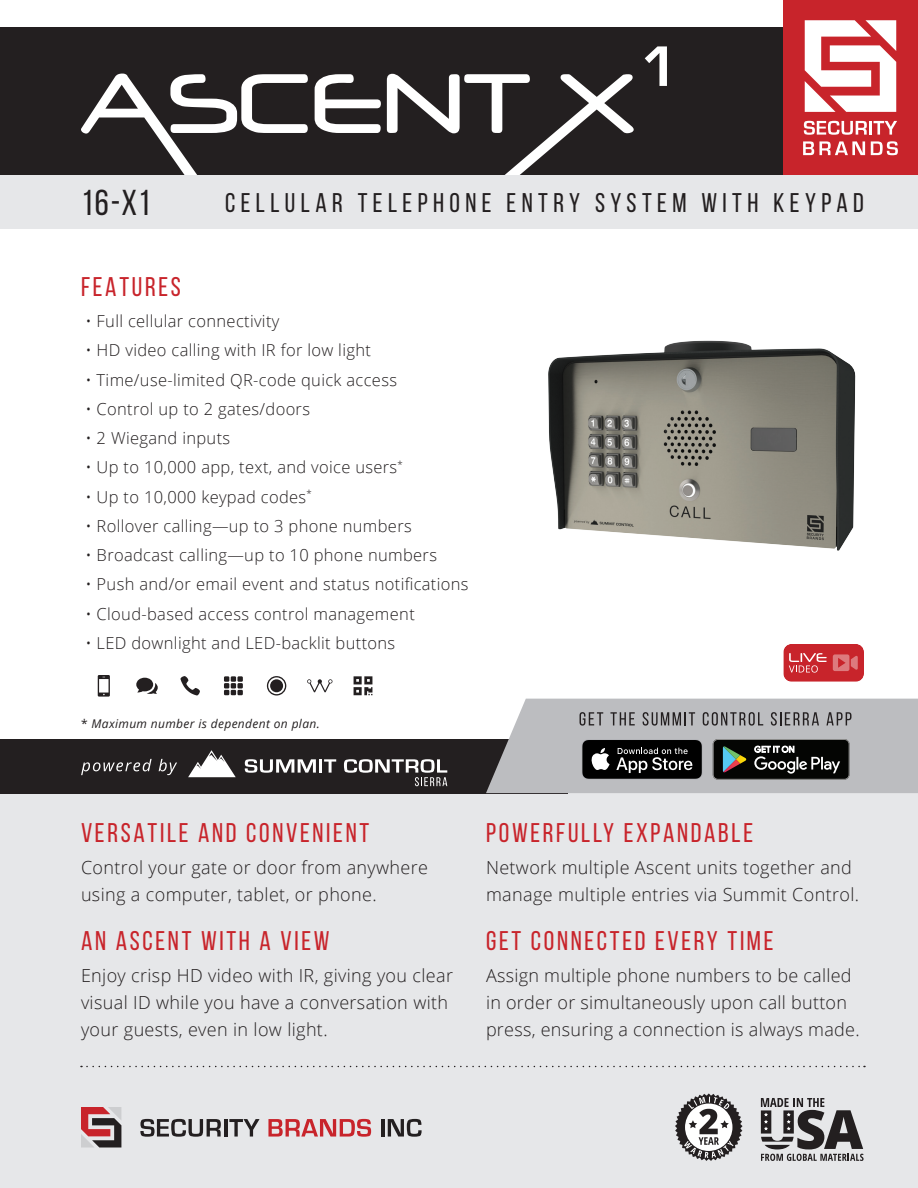
<style>
.page{position:relative;width:918px;height:1188px;background:#fff}
.page>*{position:absolute;margin:0;border:0;box-sizing:border-box;transform-origin:0 0}
.t1{font:36px "Bebas Neue";color:#231f20}
.t2{font:27px "Bebas Neue";letter-spacing:.1em;color:#c8242b}
.t3{font:27px "Bebas Neue";letter-spacing:.2em;color:#231f20}
.t4{font:300 18px/27px "Open Sans";letter-spacing:.02em;color:#231f20}
.t5{font:300 16.5px "Open Sans";letter-spacing:.02em;color:#231f20}
.t6{font:italic 12px "Open Sans";letter-spacing:.03em;color:#231f20}
.s1{font-style:normal}
</style>
<div class="page">
<div style="left:0;top:793px;width:918px;height:395px;background:#e6e7e9"></div>
<div style="left:0;top:739px;width:568px;height:54px;background:#231f20"></div>
<img style="left:548px;top:340px;width:308px;height:211px">
<svg style="left:783px;top:644px;width:81px;height:38px;background:#cf4046"></svg>
<svg style="left:81px;top:1066px;width:784px;height:1px"></svg>
<svg style="left:81px;top:759px;width:71px;height:16px"></svg>
<svg style="left:159px;top:759px;width:18px;height:16px"></svg>
<svg style="left:324px;top:759px;width:12px;height:14px"></svg>
<hr style="left:319px;top:759px;width:3px;height:14px;background:#fff">
<svg style="left:245px;top:759px;width:71px;height:14px"></svg>
<svg style="left:188px;top:750px;width:48px;height:27px"></svg>
<svg style="left:344px;top:759px;width:103px;height:27px"></svg>
<svg style="left:136px;top:678px;width:22px;height:16px"></svg>
<svg style="left:180px;top:676px;width:20px;height:20px"></svg>
<svg style="left:224px;top:676px;width:19px;height:19px"></svg>
<svg style="left:98px;top:675px;width:12px;height:22px"></svg>
<svg style="left:307px;top:679px;width:26px;height:13px"></svg>
<svg style="left:267px;top:676px;width:19px;height:20px"></svg>
<div style="left:270px;top:679px;width:13px;height:13px;background:#231f20;border-radius:50%"></div>
<svg style="left:354px;top:676px;width:18px;height:19px"></svg>
<svg style="left:486px;top:699px;width:432px;height:94px;background:#939496"></svg>
<svg style="left:81px;top:1107px;width:40px;height:40px"></svg>
<svg style="left:140px;top:1119px;width:81px;height:18px"></svg>
<hr style="left:224px;top:1119px;width:3px;height:18px;background:#231f20">
<svg style="left:229px;top:1119px;width:31px;height:18px"></svg>
<svg style="left:268px;top:1119px;width:103px;height:18px"></svg>
<hr style="left:381px;top:1119px;width:3px;height:18px;background:#231f20">
<svg style="left:388px;top:1119px;width:34px;height:18px"></svg>
<svg style="left:675px;top:1093px;width:68px;height:68px"></svg>
<svg style="left:761px;top:1098px;width:103px;height:63px"></svg>
<div style="left:0;top:27px;width:783px;height:149px;background:#231f20"></div>
<div style="left:783px;top:0;width:135px;height:176px;background:#c8242b"></div>
<svg style="left:803px;top:141px;width:62px;height:14px"></svg>
<svg style="left:871px;top:141px;width:27px;height:14px"></svg>
<svg style="left:804px;top:121px;width:63px;height:14px"></svg>
<hr style="left:869px;top:121px;width:3px;height:14px;background:#fff">
<svg style="left:874px;top:121px;width:23px;height:14px"></svg>
<svg style="left:805px;top:20px;width:91px;height:92px"></svg>
<svg style="left:81px;top:74px;width:227px;height:102px"></svg>
<svg style="left:315px;top:74px;width:66px;height:59px"></svg>
<svg style="left:387px;top:74px;width:247px;height:102px"></svg>
<svg style="left:645px;top:46px;width:22px;height:40px"></svg>
<div style="left:0;top:176px;width:918px;height:54px;background:#e6e7e9"></div>
<h1 class="t1" style="left:81px;top:183px;width:71px">16-X1</h1>
<h2 class="t3" style="left:225px;top:188px;width:640px">CELLULAR TELEPHONE ENTRY SYSTEM WITH KEYPAD</h2>
<h2 class="t2" style="left:81px;top:272px;width:101px">FEATURES</h2>
<p class="t5" style="left:86px;top:310px;width:195px">• Full cellular connectivity</p>
<p class="t5" style="left:86px;top:339px;width:287px">• HD video calling with IR for low light</p>
<p class="t5" style="left:86px;top:368px;width:313px">• Time/use-limited QR-code quick access</p>
<p class="t5" style="left:86px;top:398px;width:226px">• Control up to 2 gates/doors</p>
<p class="t5" style="left:86px;top:427px;width:146px">• 2 Wiegand inputs</p>
<p class="t5" style="left:86px;top:456px;width:319px">• Up to 10,000 app, text, and voice users<sup>*</sup></p>
<p class="t5" style="left:86px;top:485px;width:228px">• Up to 10,000 keypad codes<sup>*</sup></p>
<p class="t5" style="left:86px;top:515px;width:328px">• Rollover calling—up to 3 phone numbers</p>
<p class="t5" style="left:86px;top:544px;width:353px">• Broadcast calling—up to 10 phone numbers</p>
<p class="t5" style="left:86px;top:573px;width:385px">• Push and/or email event and status notifications</p>
<p class="t5" style="left:86px;top:602px;width:331px">• Cloud-based access control management</p>
<p class="t5" style="left:86px;top:632px;width:311px">• LED downlight and LED-backlit buttons</p>
<p class="t6" style="left:81px;top:715px;width:240px"><span class="s1">*</span> Maximum number is dependent on plan.</p>
<h2 class="t2" style="left:81px;top:818px;width:290px">VERSATILE AND CONVENIENT</h2>
<p class="t4" style="left:81px;top:853px;width:349px">Control your gate or door from anywhere using a computer, tablet, or phone.</p>
<h2 class="t2" style="left:81px;top:926px;width:250px">AN ASCENT WITH A VIEW</h2>
<p class="t4" style="left:81px;top:961px;width:374px">Enjoy crisp HD video with IR, giving you clear visual ID while you have a conversation with your guests, even in low light.</p>
<h2 class="t2" style="left:486px;top:818px;width:269px">POWERFULLY EXPANDABLE</h2>
<p class="t4" style="left:486px;top:853px;width:375px">Network multiple Ascent units together and manage multiple entries via Summit Control.</p>
<h2 class="t2" style="left:486px;top:926px;width:289px">GET CONNECTED EVERY TIME</h2>
<p class="t4" style="left:486px;top:961px;width:375px">Assign multiple phone numbers to be called in order or simultaneously upon call button press, ensuring a connection is always made.</p>
</div>
